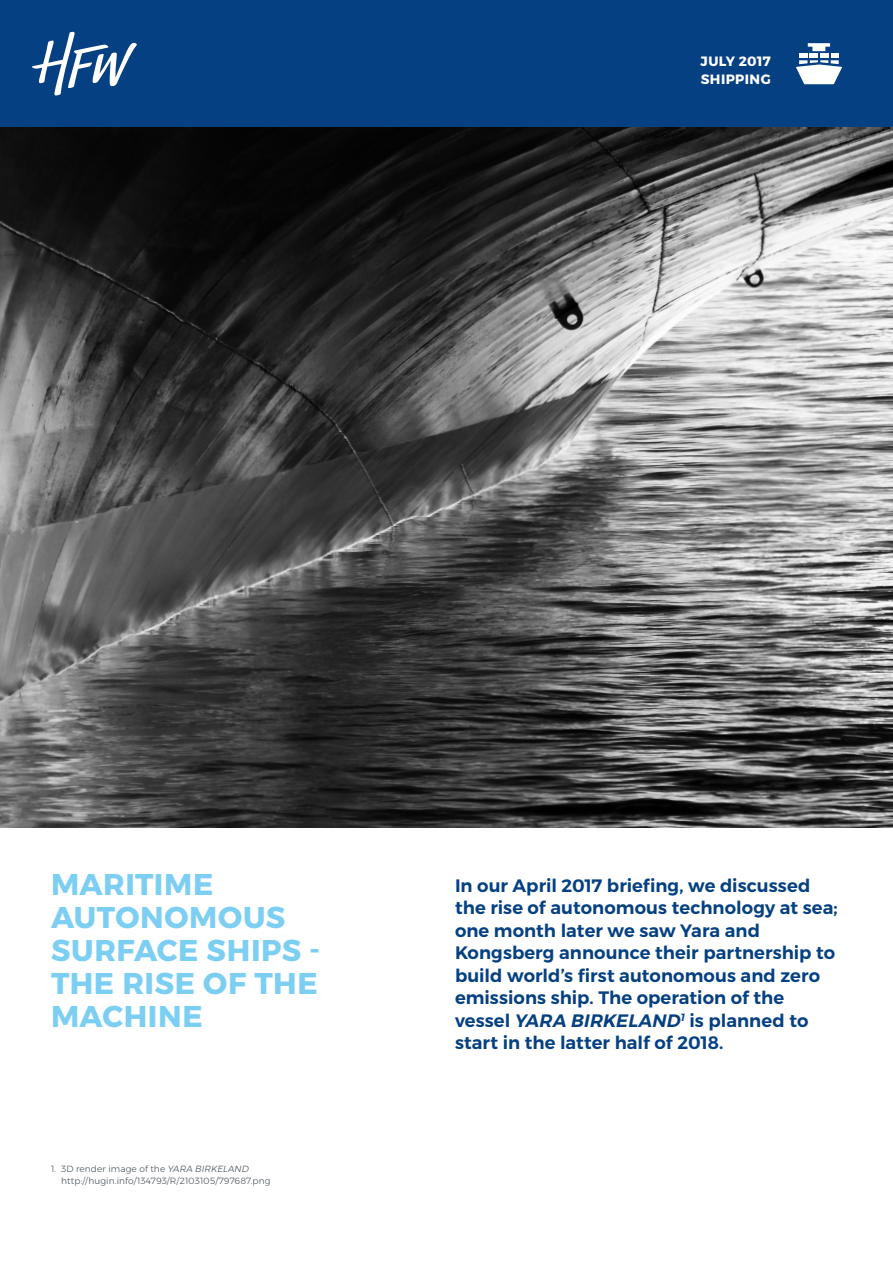
<style>
.page{position:relative;width:893px;height:1263px;background:#fff}
.page>*{position:absolute;margin:0;border:0;box-sizing:border-box;transform-origin:0 0}
.t1{font:700 30px/33px "Montserrat";letter-spacing:.02em;color:#7ccff2}
.t2{font:600 18px/22.5px "Montserrat";color:#054082}
.t3{font:700 13.5px/18px "Montserrat";letter-spacing:.035em;color:#fff}
.t4{font:300 9px/12px "Montserrat";letter-spacing:.01em;color:#475259}
.s1{font-style:italic}
</style>
<div class="page">
<div style="left:0;top:0;width:893px;height:127px;background:#054082"></div>
<img style="left:0;top:128px;width:893px;height:699px">
<svg style="left:796px;top:43px;width:46px;height:41px"></svg>
<svg style="left:32px;top:32px;width:105px;height:63px"></svg>
<p class="t3" style="left:700px;top:52px;width:72px">JULY 2017<br>SHIPPING</p>
<h1 class="t1" style="left:51px;top:868px;width:271px">MARITIME<br>AUTONOMOUS<br>SURFACE SHIPS -<br>THE RISE OF THE<br>MACHINE</h1>
<p class="t2" style="left:455px;top:874px;width:384px">In our April 2017 briefing, we discussed the rise of autonomous technology at sea; one month later we saw Yara and Kongsberg announce their partnership to build world’s first autonomous and zero emissions ship. The operation of the vessel <span class="s1">YARA BIRKELAND</span><sup>1</sup> is planned to start in the latter half of 2018.</p>
<p class="t4" style="left:61px;top:1162px;width:211px;text-indent:-10px">1. 3D render image of the <span class="s1">YARA BIRKELAND </span>http://hugin.info/134793/R/2103105/797687.png</p>
</div>
